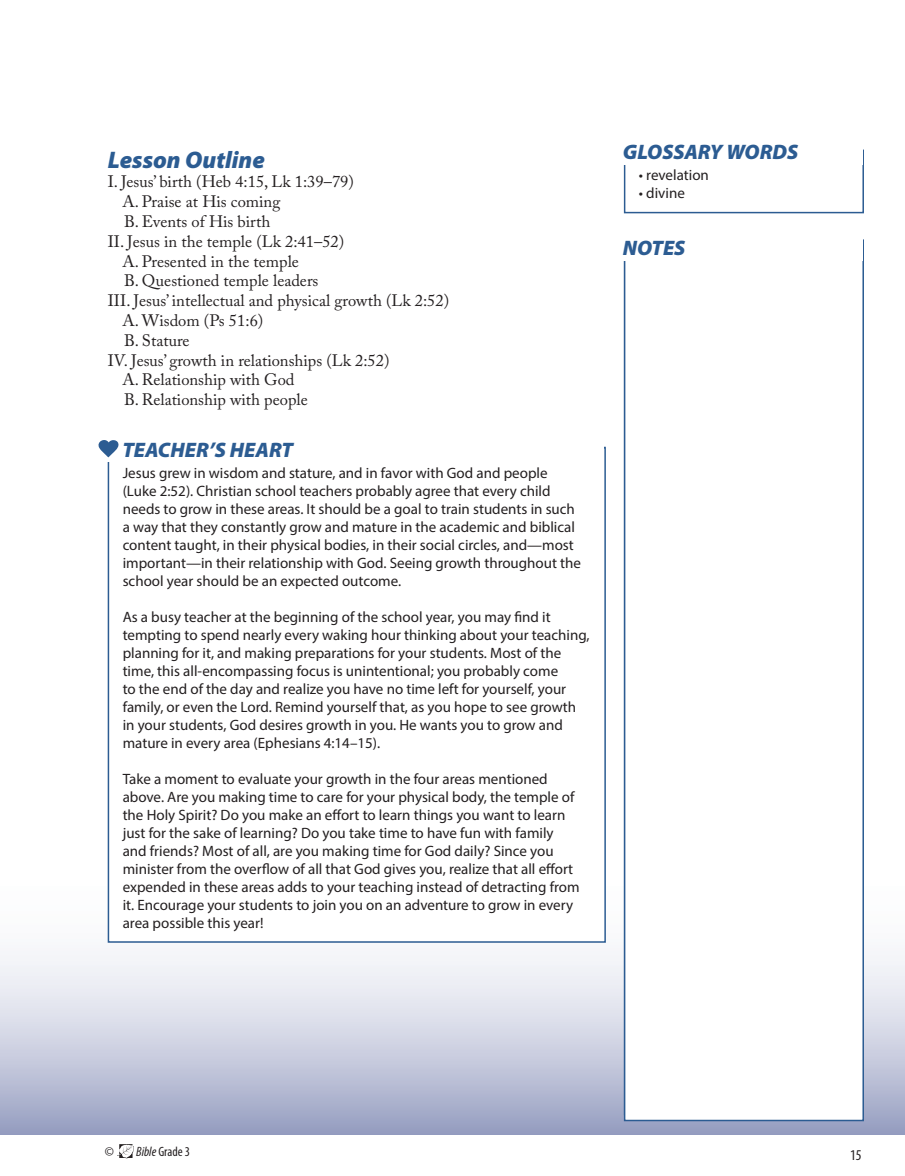
<style>
.page{position:relative;width:905px;height:1176px;background:#fff}
.page>*{position:absolute;margin:0;border:0;box-sizing:border-box;transform-origin:0 0}
.t1{font:italic 900 24px "Myriad Pro";color:#2c5c92}
.t2{font:italic 900 21px "Myriad Pro";color:#2c5c92}
.Body_Text{font:16.5px "Adobe Caslon Pro";color:#231f20}
.Sidebars{font:15px/18px "Myriad Pro";color:#231f20}
.t3{font:condensed 15px "Myriad Pro";color:#231f20}
.t4{font:condensed 13.5px "Myriad Pro";color:#231f20}
.s1{font-style:italic}
</style>
<div class="page">
<svg style="left:0;top:851px;width:905px;height:283px"></svg>
<div style="left:624px;top:149px;width:240px;height:64px;border:2px solid #2c5c92"></div>
<div style="left:623px;top:138px;width:239px;height:27px;background:#fff"></div>
<div style="left:108px;top:447px;width:497px;height:495px;background:#fff"></div>
<svg style="left:98px;top:440px;width:21px;height:17px"></svg>
<svg style="left:117px;top:1144px;width:17px;height:14px"></svg>
<div style="left:624px;top:245px;width:240px;height:876px;background:#fff;border:2px solid #2c5c92"></div>
<div style="left:623px;top:234px;width:239px;height:26px;background:#fff"></div>
<p class="t1" style="left:108px;top:143px;width:159px">Lesson Outline</p>
<p class="Body_Text" style="left:108px;top:172px;width:248px">I. Jesus’ birth (Heb 4:15, Lk 1:39–79)</p>
<p class="Body_Text" style="left:122px;top:192px;width:159px">A. Praise at His coming</p>
<p class="Body_Text" style="left:124px;top:212px;width:147px">B. Events of His birth</p>
<p class="Body_Text" style="left:108px;top:231px;width:238px">II. Jesus in the temple (Lk 2:41–52)</p>
<p class="Body_Text" style="left:122px;top:251px;width:178px">A. Presented in the temple</p>
<p class="Body_Text" style="left:124px;top:271px;width:196px">B. Questioned temple leaders</p>
<p class="Body_Text" style="left:108px;top:291px;width:343px">III. Jesus’ intellectual and physical growth (Lk 2:52)</p>
<p class="Body_Text" style="left:122px;top:311px;width:142px">A. Wisdom (Ps 51:6)</p>
<p class="Body_Text" style="left:124px;top:330px;width:67px">B. Stature</p>
<p class="Body_Text" style="left:108px;top:350px;width:283px">IV. Jesus’ growth in relationships (Lk 2:52)</p>
<p class="Body_Text" style="left:122px;top:370px;width:174px">A. Relationship with God</p>
<p class="Body_Text" style="left:124px;top:390px;width:185px">B. Relationship with people</p>
<p class="t2" style="left:122px;top:436px;width:172px">TEACHER’S HEART</p>
<p class="Sidebars" style="left:123px;top:463px;width:460px">Jesus grew in wisdom and stature, and in favor with God and people (Luke 2:52). Christian school teachers probably agree that every child needs to grow in these areas. It should be a goal to train students in such a way that they constantly grow and mature in the academic and biblical content taught, in their physical bodies, in their social circles, and—most important—in their relationship with God. Seeing growth throughout the school year should be an expected outcome.</p>
<p class="Sidebars" style="left:123px;top:607px;width:468px">As a busy teacher at the beginning of the school year, you may find it tempting to spend nearly every waking hour thinking about your teaching, planning for it, and making preparations for your students. Most of the time, this all-encompassing focus is unintentional; you probably come<br>to the end of the day and realize you have no time left for yourself, your family, or even the Lord. Remind yourself that, as you hope to see growth in your students, God desires growth in you. He wants you to grow and mature in every area (Ephesians 4:14–15).</p>
<p class="Sidebars" style="left:123px;top:769px;width:458px">Take a moment to evaluate your growth in the four areas mentioned above. Are you making time to care for your physical body, the temple of the Holy Spirit? Do you make an effort to learn things you want to learn just for the sake of learning? Do you take time to have fun with family and friends? Most of all, are you making time for God daily? Since you minister from the overflow of all that God gives you, realize that all effort expended in these areas adds to your teaching instead of detracting from it. Encourage your students to join you on an adventure to grow in every area possible this year!</p>
<p class="t2" style="left:623px;top:138px;width:177px">GLOSSARY WORDS</p>
<p class="Sidebars" style="left:639px;top:166px;width:72px">• revelation</p>
<p class="Sidebars" style="left:639px;top:184px;width:47px">• divine</p>
<p class="t2" style="left:623px;top:234px;width:64px">NOTES</p>
<p class="t4" style="left:105px;top:1143px;width:11px">©</p>
<p class="t4" style="left:136px;top:1143px;width:55px"><span class="s1">Bible</span> Grade 3</p>
<p class="t3" style="left:850px;top:1145px;width:13px">15</p>
</div>
